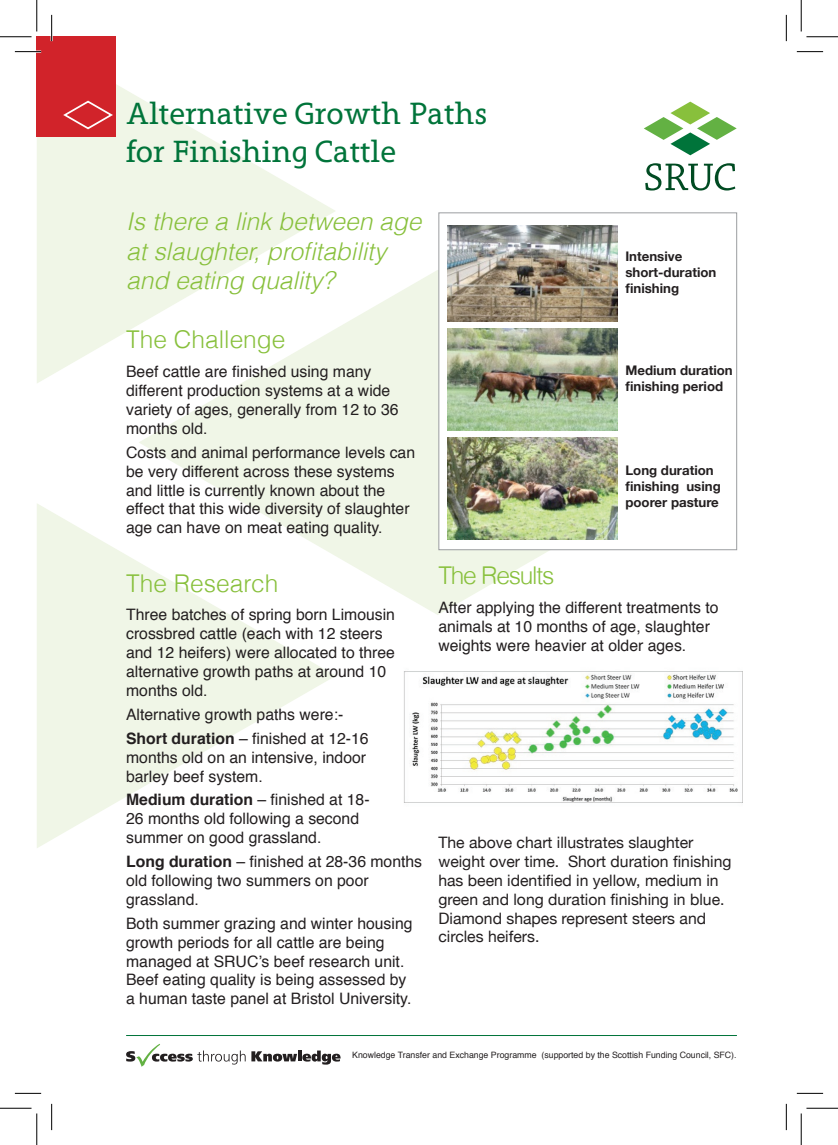
<style>
.page{position:relative;width:838px;height:1145px;background:#fff}
.page>*{position:absolute;margin:0;border:0;box-sizing:border-box;transform-origin:0 0}
.t1{font:31.5px/37.8px "Grandesign Neue Serif";color:#00743a}
.t2{font:italic 300 24.5px/29.4px "Helvetica";color:#88c03c}
.t3{font:300 24.5px "Helvetica";color:#88c03c}
.t4{font:300 24.5px "Helvetica";letter-spacing:-.05em;color:#88c03c}
.t5{font:15.75px/18.9px "Helvetica";color:#231f20}
.t6{font:15.75px/18.9px "Helvetica Neue";color:#231f20}
.t7{font:700 13.3px/15.9px "Helvetica Neue";color:#231f20}
.t8{font:8.75px "Helvetica";color:#231f20}
.s1{font-weight:700}
</style>
<div class="page">
<svg style="left:37px;top:84px;width:298px;height:299px;fill:#f0f6e7"></svg>
<svg style="left:37px;top:504px;width:299px;height:344px;fill:#f0f6e7"></svg>
<svg style="left:138px;top:270px;width:598px;height:345px"></svg>
<svg style="left:644px;top:102px;width:92px;height:53px"></svg>
<svg style="left:645px;top:163px;width:90px;height:28px"></svg>
<hr style="left:126px;top:1035px;width:610px;height:1px;background:#00743a">
<svg style="left:126px;top:1044px;width:119px;height:23px"></svg>
<svg style="left:251px;top:1051px;width:89px;height:14px"></svg>
<div style="left:37px;top:37px;width:79px;height:100px;background:#d1232a"></div>
<svg style="left:63px;top:100px;width:50px;height:30px"></svg>
<div style="left:438px;top:212px;width:299px;height:338px;background:#fff;border:1px solid #9b9da0"></div>
<img style="left:447px;top:225px;width:170px;height:97px">
<img style="left:447px;top:329px;width:170px;height:101px">
<img style="left:447px;top:438px;width:170px;height:101px">
<img style="left:404px;top:671px;width:339px;height:132px">
<hr style="left:15px;top:51px;width:26px;height:2px;background:#fff">
<hr style="left:51px;top:15px;width:2px;height:26px;background:#fff">
<svg style="left:15px;top:51px;width:26px;height:1px"></svg>
<svg style="left:796px;top:51px;width:27px;height:1px"></svg>
<svg style="left:15px;top:1093px;width:26px;height:1px"></svg>
<svg style="left:796px;top:1093px;width:27px;height:1px"></svg>
<svg style="left:51px;top:15px;width:1px;height:26px"></svg>
<svg style="left:51px;top:1104px;width:1px;height:26px"></svg>
<svg style="left:786px;top:15px;width:1px;height:26px"></svg>
<svg style="left:786px;top:1104px;width:1px;height:26px"></svg>
<hr style="left:0;top:36px;width:32px;height:1px;background:#000">
<hr style="left:806px;top:36px;width:31px;height:1px;background:#000">
<hr style="left:0;top:1108px;width:32px;height:1px;background:#000">
<hr style="left:806px;top:1108px;width:31px;height:1px;background:#000">
<hr style="left:36px;top:0;width:1px;height:31px;background:#000">
<hr style="left:36px;top:1113px;width:1px;height:32px;background:#000">
<hr style="left:800px;top:0;width:1px;height:31px;background:#000">
<hr style="left:800px;top:1113px;width:1px;height:32px;background:#000">
<h1 class="t1" style="left:126px;top:95px;width:362px">Alternative Growth Paths for Finishing Cattle</h1>
<h2 class="t2" style="left:126px;top:207px;width:297px">Is there a link between age at slaughter, profitability and eating quality?</h2>
<h2 class="t3" style="left:126px;top:320px;width:161px">The Challenge</h2>
<p class="t5" style="left:126px;top:363px;width:274px">Beef cattle are finished using many different production systems at a wide variety of ages, generally from 12 to 36 months old.</p>
<p class="t5" style="left:126px;top:443px;width:290px">Costs and animal performance levels can be very different across these systems and little is currently known about the effect that this wide diversity of slaughter age can have on meat eating quality.</p>
<h2 class="t3" style="left:126px;top:563px;width:154px">The Research</h2>
<p class="t5" style="left:126px;top:606px;width:270px">Three batches of spring born Limousin crossbred cattle (each with 12 steers and 12 heifers) were allocated to three alternative growth paths at around 10 months old.</p>
<p class="t5" style="left:126px;top:703px;width:244px;line-height:23.8px">Alternative growth paths were:-<br><span class="s1">Short duration</span> – finished at 12-16</p>
<p class="t5" style="left:126px;top:748px;width:241px">months old on an intensive, indoor barley beef system.</p>
<p class="t5" style="left:126px;top:791px;width:245px"><span class="s1">Medium duration</span> – finished at 18-<br>26 months old following a second summer on good grassland.</p>
<p class="t5" style="left:126px;top:853px;width:297px"><span class="s1">Long duration</span> – finished at 28-36 months old following two summers on poor grassland.</p>
<p class="t5" style="left:126px;top:914px;width:288px">Both summer grazing and winter housing growth periods for all cattle are being managed at SRUC’s beef research unit.<br>Beef eating quality is being assessed by a human taste panel at Bristol University.</p>
<p class="t7" style="left:625px;top:248px;width:92px">Intensive short-duration finishing</p>
<p class="t7" style="left:625px;top:362px;width:109px">Medium duration finishing period</p>
<p class="t7" style="left:625px;top:462px;width:97px">Long duration finishing using poorer pasture</p>
<h2 class="t4" style="left:438px;top:556px;width:117px">The Results</h2>
<p class="t5" style="left:438px;top:599px;width:281px">After applying the different treatments to animals at 10 months of age, slaughter weights were heavier at older ages.</p>
<p class="t6" style="left:438px;top:833px;width:294px">The above chart illustrates slaughter weight over time. Short duration finishing has been identified in yellow, medium in green and long duration finishing in blue.<br>Diamond shapes represent steers and circles heifers.</p>
<p class="t8" style="left:352px;top:1048px;width:386px">Knowledge Transfer and Exchange Programme (supported by the Scottish Funding Council, SFC).</p>
</div>
